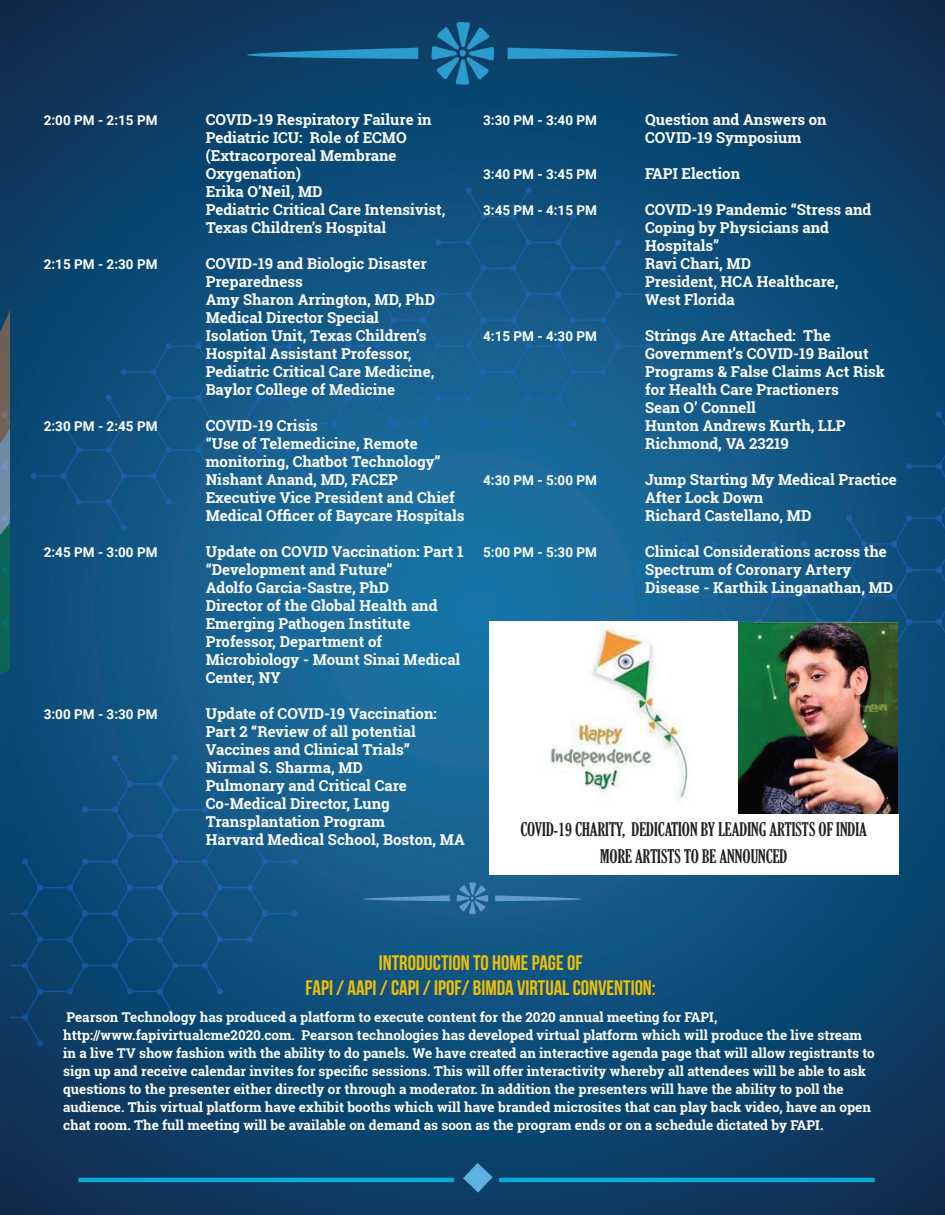
<style>
.page{position:relative;width:945px;height:1215px;background:#fff}
.page>*{position:absolute;margin:0;border:0;box-sizing:border-box;transform-origin:0 0}
.t1{font:21px/25.2px "Bebas Neue";color:#f0c008;text-align:center}
.t2{font:extra-condensed 18px/27px "Gloucester";color:#231f20;text-align:center}
.t3{font:700 15px/18px "Roboto Slab";color:#fff}
.t4{font:700 13.5px/18px "Roboto Slab";color:#fff}
.t5{font:700 13.5px "Roboto";color:#fff}
</style>
<div class="page">
<img style="left:0;top:0;width:945px;height:1215px">
<svg style="left:363px;top:895px;width:87px;height:6px"></svg>
<svg style="left:495px;top:895px;width:87px;height:6px"></svg>
<svg style="left:456px;top:882px;width:33px;height:32px"></svg>
<img style="left:737px;top:623px;width:161px;height:191px">
<div style="left:489px;top:814px;width:409px;height:61px;background:#fff"></div>
<div style="left:489px;top:621px;width:248px;height:193px;background:#fff"></div>
<img style="left:550px;top:621px;width:138px;height:180px">
<p class="t5" style="left:44px;top:110px;width:115px">2:00 PM - 2:15 PM</p>
<p class="t3" style="left:206px;top:110px;width:241px">COVID-19 Respiratory Failure in<br>Pediatric ICU: Role of ECMO (Extracorporeal Membrane<br>Oxygenation)<br>Erika O’Neil, MD<br>Pediatric Critical Care Intensivist,<br>Texas Children’s Hospital</p>
<p class="t5" style="left:44px;top:254px;width:115px">2:15 PM - 2:30 PM</p>
<p class="t3" style="left:206px;top:254px;width:231px">COVID-19 and Biologic Disaster<br>Preparedness<br>Amy Sharon Arrington, MD, PhD<br>Medical Director Special<br>Isolation Unit, Texas Children’s<br>Hospital Assistant Professor,<br>Pediatric Critical Care Medicine,<br>Baylor College of Medicine</p>
<p class="t5" style="left:44px;top:416px;width:115px">2:30 PM - 2:45 PM</p>
<p class="t3" style="left:206px;top:416px;width:260px">COVID-19 Crisis<br>“Use of Telemedicine, Remote monitoring, Chatbot Technology”<br>Nishant Anand, MD, FACEP<br>Executive Vice President and Chief<br>Medical Officer of Baycare Hospitals</p>
<p class="t5" style="left:44px;top:542px;width:115px">2:45 PM - 3:00 PM</p>
<p class="t3" style="left:206px;top:542px;width:260px">Update on COVID Vaccination: Part 1 “Development and Future”<br>Adolfo Garcia-Sastre, PhD<br>Director of the Global Health and<br>Emerging Pathogen Institute<br>Professor, Department of<br>Microbiology - Mount Sinai Medical<br>Center, NY</p>
<p class="t5" style="left:44px;top:704px;width:115px">3:00 PM - 3:30 PM</p>
<p class="t3" style="left:206px;top:704px;width:261px">Update of COVID-19 Vaccination:<br>Part 2 “Review of all potential<br>Vaccines and Clinical Trials”<br>Nirmal S. Sharma, MD<br>Pulmonary and Critical Care<br>Co-Medical Director, Lung<br>Transplantation Program<br>Harvard Medical School, Boston, MA</p>
<p class="t5" style="left:483px;top:110px;width:115px">3:30 PM - 3:40 PM</p>
<p class="t3" style="left:645px;top:110px;width:183px">Question and Answers on<br>COVID-19 Symposium</p>
<p class="t5" style="left:483px;top:164px;width:115px">3:40 PM - 3:45 PM</p>
<p class="t3" style="left:645px;top:164px;width:97px">FAPI Election</p>
<p class="t5" style="left:483px;top:200px;width:115px">3:45 PM - 4:15 PM</p>
<p class="t3" style="left:645px;top:200px;width:228px">COVID-19 Pandemic “Stress and<br>Coping by Physicians and<br>Hospitals”<br>Ravi Chari, MD<br>President, HCA Healthcare,<br>West Florida</p>
<p class="t5" style="left:483px;top:326px;width:115px">4:15 PM - 4:30 PM</p>
<p class="t3" style="left:645px;top:326px;width:241px">Strings Are Attached: The<br>Government’s COVID-19 Bailout<br>Programs &amp; False Claims Act Risk for Health Care Practioners<br>Sean O’ Connell<br>Hunton Andrews Kurth, LLP<br>Richmond, VA 23219</p>
<p class="t5" style="left:483px;top:470px;width:115px">4:30 PM - 5:00 PM</p>
<p class="t3" style="left:645px;top:470px;width:253px">Jump Starting My Medical Practice<br>After Lock Down<br>Richard Castellano, MD</p>
<p class="t5" style="left:483px;top:542px;width:115px">5:00 PM - 5:30 PM</p>
<p class="t3" style="left:645px;top:542px;width:250px">Clinical Considerations across the<br>Spectrum of Coronary Artery<br>Disease - Karthik Linganathan, MD</p>
<p class="t2" style="left:520px;top:816px;width:348px">COVID-19 CHARITY, DEDICATION BY LEADING ARTISTS OF INDIA<br>MORE ARTISTS TO BE ANNOUNCED</p>
<h1 class="t1" style="left:306px;top:950px;width:352px">INTRODUCTION TO HOME PAGE OF<br>FAPI / AAPI / CAPI / IPOF/ BIMDA VIRTUAL CONVENTION:</h1>
<p class="t4" style="left:63px;top:1008px;width:813px">Pearson Technology has produced a platform to execute content for the 2020 annual meeting for FAPI, http://www.fapivirtualcme2020.com. Pearson technologies has developed virtual platform which will produce the live stream in a live TV show fashion with the ability to do panels. We have created an interactive agenda page that will allow registrants to sign up and receive calendar invites for specific sessions. This will offer interactivity whereby all attendees will be able to ask questions to the presenter either directly or through a moderator. In addition the presenters will have the ability to poll the audience. This virtual platform have exhibit booths which will have branded microsites that can play back video, have an open chat room. The full meeting will be available on demand as soon as the program ends or on a schedule dictated by FAPI.</p>
</div>
